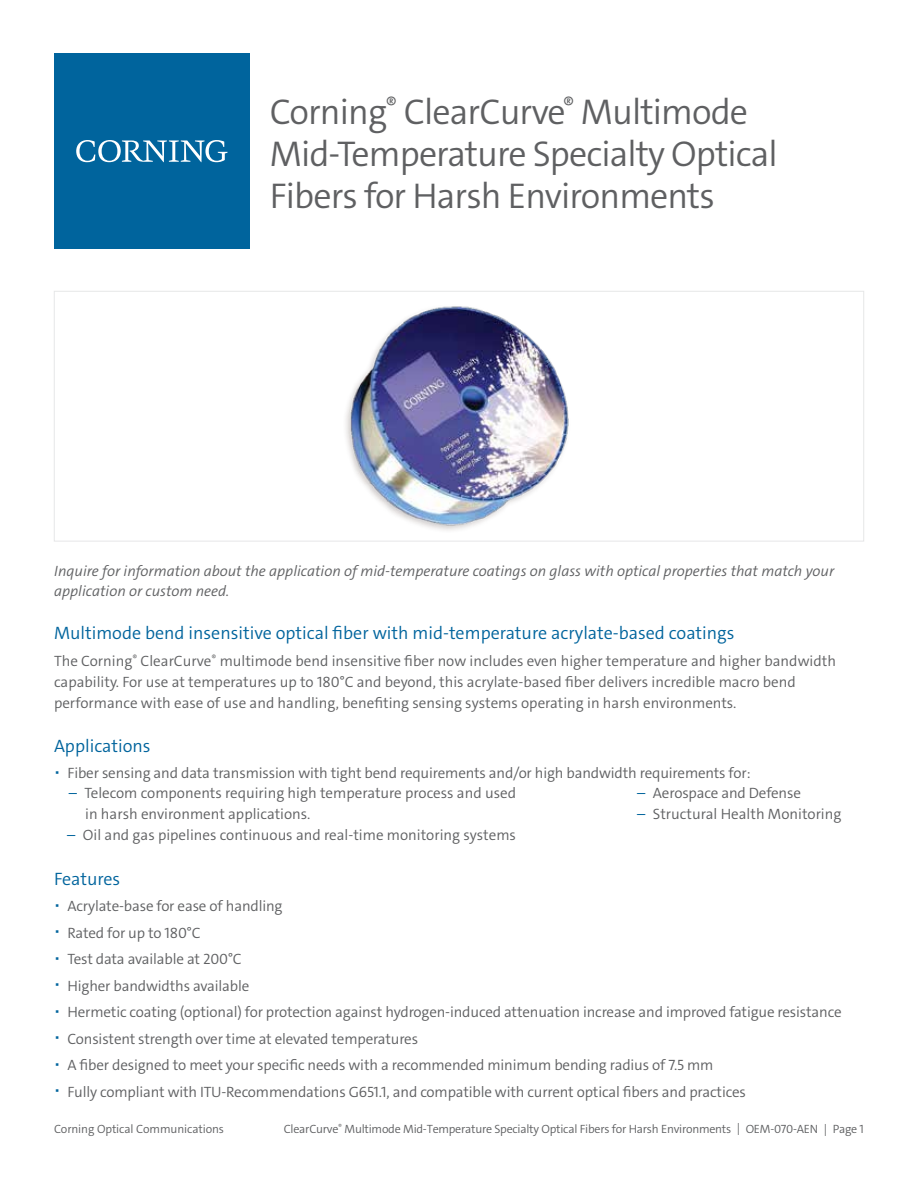
<style>
.page{position:relative;width:918px;height:1188px;background:#fff}
.page>*{position:absolute;margin:0;border:0;box-sizing:border-box;transform-origin:0 0}
.t1{font:300 36px/42px "The Sans C4 s";letter-spacing:-.025em;color:#5f6062}
.t2{font:300 18px "The Sans C4 s";color:#00649d}
.t3{font:300 15px/21px "The Sans C4 s";letter-spacing:-.01em;color:#5f6062}
.t4{font:italic 300 15px/19.5px "The Sans C4 s";color:#5f6062}
.t5{font:300 12px "The Sans C4 s";letter-spacing:-.02em;color:#5f6062}
.s1{font-weight:200;color:#00649d}
.s2{color:#00649d}
</style>
<div class="page">
<img style="left:346px;top:306px;width:223px;height:225px">
<div style="left:54px;top:291px;width:810px;height:251px;border:1px solid #e6e7e8"></div>
<div style="left:54px;top:53px;width:196px;height:196px;background:#00649d"></div>
<svg style="left:76px;top:140px;width:152px;height:22px"></svg>
<h1 class="t1" style="left:270px;top:91px;width:509px">Corning<sup>®</sup> ClearCurve<sup>®</sup> Multimode<br>Mid-Temperature Specialty Optical<br>Fibers for Harsh Environments</h1>
<p class="t4" style="left:54px;top:562px;width:782px">Inquire for information about the application of mid-temperature coatings on glass with optical properties that match your application or custom need.</p>
<p class="t2" style="left:54px;top:622px;width:682px">Multimode bend insensitive optical fiber with mid-temperature acrylate-based coatings</p>
<p class="t3" style="left:54px;top:650px;width:783px">The Corning<sup>®</sup> ClearCurve<sup>®</sup> multimode bend insensitive fiber now includes even higher temperature and higher bandwidth capability. For use at temperatures up to 180°C and beyond, this acrylate-based fiber delivers incredible macro bend performance with ease of use and handling, benefiting sensing systems operating in harsh environments.</p>
<p class="t2" style="left:54px;top:734px;width:98px">Applications</p>
<p class="t3" style="left:54px;top:763px;width:698px"><span class="s1">▪</span> Fiber sensing and data transmission with tight bend requirements and/or high bandwidth requirements for:</p>
<p class="t3" style="left:85px;top:783px;width:432px;text-indent:-16px"><span class="s2">–</span> Telecom components requiring high temperature process and used in harsh environment applications.</p>
<p class="t3" style="left:67px;top:825px;width:450px"><span class="s2">–</span> Oil and gas pipelines continuous and real-time monitoring systems</p>
<p class="t3" style="left:637px;top:783px;width:165px"><span class="s2">–</span> Aerospace and Defense</p>
<p class="t3" style="left:637px;top:804px;width:206px"><span class="s2">–</span> Structural Health Monitoring</p>
<p class="t2" style="left:54px;top:867px;width:68px">Features</p>
<p class="t3" style="left:54px;top:896px;width:230px"><span class="s1">▪</span> Acrylate-base for ease of handling</p>
<p class="t3" style="left:54px;top:922px;width:148px"><span class="s1">▪</span> Rated for up to 180°C</p>
<p class="t3" style="left:54px;top:949px;width:189px"><span class="s1">▪</span> Test data available at 200°C</p>
<p class="t3" style="left:54px;top:975px;width:197px"><span class="s1">▪</span> Higher bandwidths available</p>
<p class="t3" style="left:54px;top:1002px;width:789px"><span class="s1">▪</span> Hermetic coating (optional) for protection against hydrogen-induced attenuation increase and improved fatigue resistance</p>
<p class="t3" style="left:54px;top:1028px;width:366px"><span class="s1">▪</span> Consistent strength over time at elevated temperatures</p>
<p class="t3" style="left:54px;top:1055px;width:661px"><span class="s1">▪</span> A fiber designed to meet your specific needs with a recommended minimum bending radius of 7.5 mm</p>
<p class="t3" style="left:54px;top:1081px;width:693px"><span class="s1">▪</span> Fully compliant with ITU-Recommendations G651.1, and compatible with current optical fibers and practices</p>
<p class="t5" style="left:54px;top:1121px;width:172px">Corning Optical Communications</p>
<p class="t5" style="left:284px;top:1121px;width:582px">ClearCurve<sup>®</sup> Multimode Mid-Temperature Specialty Optical Fibers for Harsh Environments | OEM-070-AEN | Page 1</p>
</div>
